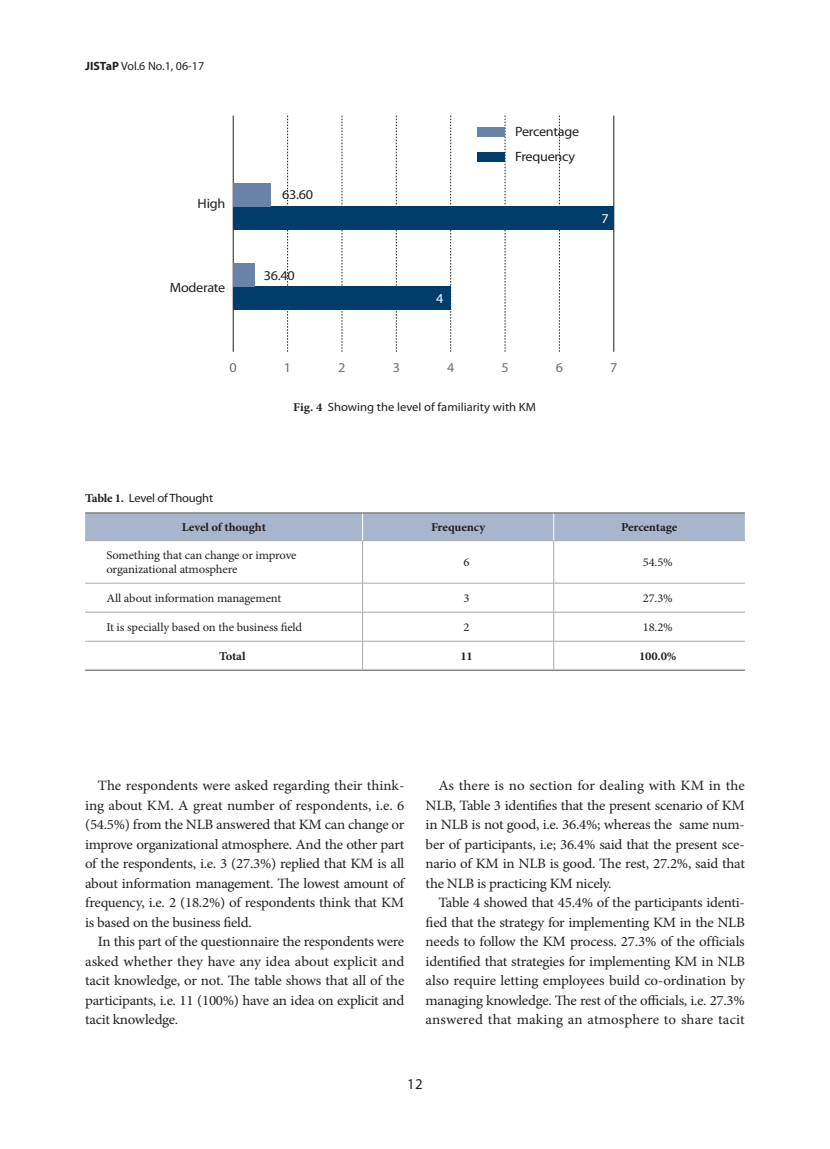
<style>
.page{position:relative;width:830px;height:1149px;background:#fff}
.page>*{position:absolute;margin:0;border:0;box-sizing:border-box;transform-origin:0 0}
.t1{font:15px "Myriad Pro";color:#231f20}
.본문{font:14.25px/19.5px "Minion Pro";letter-spacing:-.02em;color:#231f20;text-align:justify;scale:1.05 1}
.t2{font:13.5px "Myriad Pro";letter-spacing:-.02em;color:#231f20;scale:1.05 1}
.t3{font:13.5px "Myriad Pro";color:#6c6d70;scale:1.05 1}
.t4{font:13.5px "Myriad Pro";color:#fff;scale:1.05 1}
.표{font:12px/13.5px "Minion Pro";letter-spacing:-.015em;color:#231f20;scale:1.05 1}
.t5{font:12px "Myriad Pro";color:#231f20;scale:1.05 1}
.본문-2{font:700 12px "Minion Pro";letter-spacing:-.01em;color:#231f20;scale:1.05 1}
.t6{font:12px "Myriad Pro";color:#231f20}
.t7{font:12px "Myriad Pro";letter-spacing:-.02em;color:#231f20;scale:1.05 1}
.표-2{font:700 12px "Minion Pro";letter-spacing:-.01em;color:#231f20;scale:1.05 1}
.s1{font-weight:700}
.s2{font-family:"Minion Pro";font-weight:700}
</style>
<div class="page">
<hr style="left:233px;top:116px;width:1px;height:235px;background:#231f20">
<svg style="left:450px;top:116px;width:1px;height:235px"></svg>
<svg style="left:341px;top:116px;width:1px;height:235px"></svg>
<svg style="left:559px;top:116px;width:1px;height:235px"></svg>
<svg style="left:287px;top:116px;width:1px;height:235px"></svg>
<svg style="left:504px;top:116px;width:1px;height:235px"></svg>
<svg style="left:396px;top:116px;width:1px;height:235px"></svg>
<hr style="left:613px;top:116px;width:1px;height:235px;background:#231f20">
<div style="left:233px;top:286px;width:217px;height:24px;background:#003d6a"></div>
<div style="left:233px;top:206px;width:380px;height:24px;background:#003d6a"></div>
<div style="left:233px;top:263px;width:21px;height:24px;background:#6883a7"></div>
<div style="left:233px;top:183px;width:37px;height:23px;background:#6883a7"></div>
<div style="left:477px;top:127px;width:28px;height:10px;background:#6883a7"></div>
<div style="left:477px;top:152px;width:28px;height:10px;background:#003d6a"></div>
<hr style="left:85px;top:512px;width:277px;height:1px;background:#808285">
<hr style="left:362px;top:512px;width:191px;height:1px;background:#808285">
<hr style="left:553px;top:512px;width:191px;height:1px;background:#808285">
<hr style="left:85px;top:582px;width:277px;height:1px;background:#a8a9ad">
<hr style="left:362px;top:582px;width:191px;height:1px;background:#a8a9ad">
<hr style="left:553px;top:582px;width:191px;height:1px;background:#a8a9ad">
<hr style="left:85px;top:611px;width:277px;height:1px;background:#a8a9ad">
<hr style="left:362px;top:611px;width:191px;height:1px;background:#a8a9ad">
<hr style="left:553px;top:611px;width:191px;height:1px;background:#a8a9ad">
<hr style="left:85px;top:640px;width:277px;height:1px;background:#a8a9ad">
<hr style="left:362px;top:640px;width:191px;height:1px;background:#a8a9ad">
<hr style="left:553px;top:640px;width:191px;height:1px;background:#a8a9ad">
<hr style="left:85px;top:669px;width:277px;height:1px;background:#808285">
<hr style="left:362px;top:669px;width:191px;height:1px;background:#808285">
<hr style="left:553px;top:669px;width:191px;height:1px;background:#808285">
<hr style="left:85px;top:540px;width:277px;height:1px;background:#a8a9ad">
<hr style="left:362px;top:540px;width:191px;height:1px;background:#a8a9ad">
<hr style="left:362px;top:540px;width:1px;height:42px;background:#a8a9ad">
<hr style="left:553px;top:540px;width:191px;height:1px;background:#a8a9ad">
<hr style="left:553px;top:540px;width:1px;height:42px;background:#a8a9ad">
<svg style="left:362px;top:583px;width:1px;height:86px"></svg>
<svg style="left:553px;top:583px;width:1px;height:86px"></svg>
<div style="left:85px;top:513px;width:659px;height:27px;background:#a8b6cd"></div>
<p class="t6" style="left:85px;top:58px;width:120px"><span class="s1">JISTaP</span> Vol.6 No.1, 06-17</p>
<p class="t2" style="left:197px;top:195px;width:28px">High</p>
<p class="t2" style="left:170px;top:279px;width:54px">Moderate</p>
<p class="t2" style="left:282px;top:186px;width:31px">63.60</p>
<p class="t2" style="left:263px;top:267px;width:31px">36.40</p>
<p class="t4" style="left:436px;top:290px;width:8px">4</p>
<p class="t2" style="left:515px;top:123px;width:62px">Percentage</p>
<p class="t2" style="left:515px;top:148px;width:59px">Frequency</p>
<p class="t4" style="left:601px;top:210px;width:8px">7</p>
<p class="t3" style="left:229px;top:358px;width:8px">0</p>
<p class="t3" style="left:284px;top:358px;width:8px">1</p>
<p class="t3" style="left:338px;top:358px;width:8px">2</p>
<p class="t3" style="left:392px;top:358px;width:8px">3</p>
<p class="t3" style="left:447px;top:358px;width:8px">4</p>
<p class="t3" style="left:501px;top:358px;width:8px">5</p>
<p class="t3" style="left:555px;top:358px;width:8px">6</p>
<p class="t3" style="left:610px;top:358px;width:8px">7</p>
<p class="t5" style="left:293px;top:399px;width:232px"><span class="s2">Fig. 4</span> Showing the level of familiarity with KM</p>
<p class="t7" style="left:85px;top:490px;width:123px"><span class="s2">Table 1.</span> Level of Thought</p>
<p class="본문-2" style="left:182px;top:518px;width:82px">Level of thought</p>
<p class="본문-2" style="left:431px;top:518px;width:53px">Frequency</p>
<p class="본문-2" style="left:621px;top:518px;width:55px">Percentage</p>
<p class="표" style="left:106px;top:548px;width:183px">Something that can change or improve organizational atmosphere</p>
<p class="표" style="left:463px;top:555px;width:7px">6</p>
<p class="표" style="left:642px;top:555px;width:30px">54.5%</p>
<p class="표" style="left:106px;top:591px;width:168px">All about information management</p>
<p class="표" style="left:463px;top:591px;width:7px">3</p>
<p class="표" style="left:642px;top:591px;width:30px">27.3%</p>
<p class="표" style="left:106px;top:620px;width:188px">It is specially based on the business field</p>
<p class="표" style="left:463px;top:620px;width:7px">2</p>
<p class="표" style="left:642px;top:620px;width:30px">18.2%</p>
<p class="표-2" style="left:219px;top:647px;width:27px">Total</p>
<p class="표-2" style="left:460px;top:647px;width:13px">11</p>
<p class="표-2" style="left:638px;top:647px;width:37px">100.0%</p>
<p class="본문" style="left:85px;top:775px;width:305px;text-indent:13px">The respondents were asked regarding their think&shy;ing about KM. A great number of respondents, i.e. 6 (54.5%) from the NLB answered that KM can change or improve organizational atmosphere. And the other part of the respondents, i.e. 3 (27.3%) replied that KM is all about information management. The lowest amount of frequency, i.e. 2 (18.2%) of respondents think that KM is based on the business field.</p>
<p class="본문" style="left:85px;top:931px;width:305px;text-indent:13px">In this part of the questionnaire the respondents were asked whether they have any idea about explicit and tacit knowledge, or not. The table shows that all of the participants, i.e. 11 (100%) have an idea on explicit and tacit knowledge.</p>
<p class="본문" style="left:425px;top:775px;width:305px;text-indent:13px">As there is no section for dealing with KM in the NLB, Table 3 identifies that the present scenario of KM in NLB is not good, i.e. 36.4%; whereas the same num&shy;ber of participants, i.e; 36.4% said that the present sce&shy;nario of KM in NLB is good. The rest, 27.2%, said that the NLB is practicing KM nicely.</p>
<p class="본문" style="left:425px;top:892px;width:305px;text-indent:13px">Table 4 showed that 45.4% of the participants identi&shy;fied that the strategy for implementing KM in the NLB needs to follow the KM process. 27.3% of the officials identified that strategies for implementing KM in NLB also require letting employees build co-ordination by managing knowledge. The rest of the officials, i.e. 27.3% answered that making an atmosphere to share tacit</p>
<p class="t1" style="left:407px;top:1074px;width:17px">12</p>
</div>
